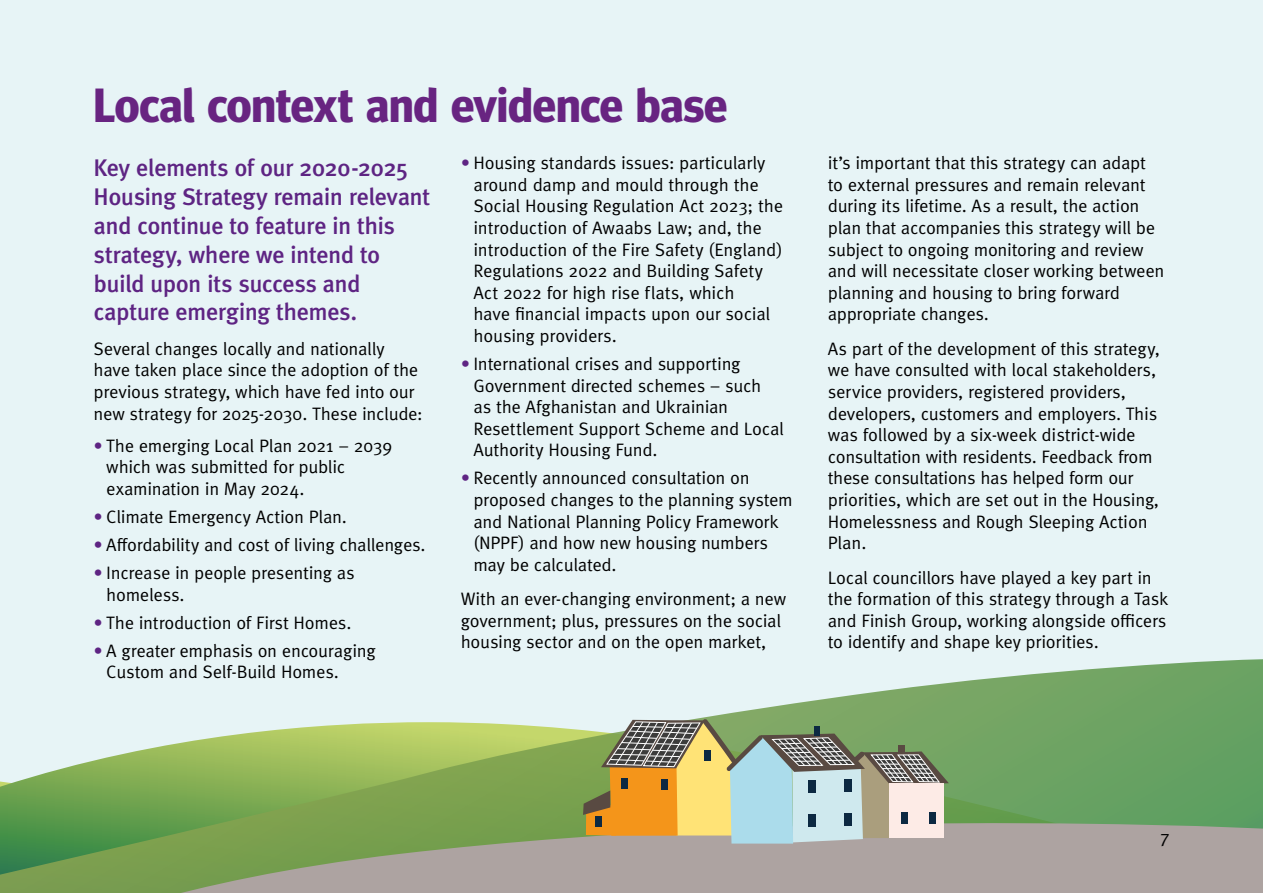
<style>
.page{position:relative;width:1263px;height:893px;background:#e7f4f6}
.page>*{position:absolute;margin:0;border:0;box-sizing:border-box;transform-origin:0 0}
.Heading_2{font:700 48px "Meta Headline Pro";letter-spacing:-.005em;color:#682481}
.Intro{font:500 24px/28.8px "Meta Pro";letter-spacing:-.03em;color:#5e2483}
.Paragraph_1{font:18px/21.6px "Meta Pro Norm";letter-spacing:-.02em;color:#000}
.s1{color:#5e2483}
</style>
<div class="page">
<svg style="left:0;top:659px;width:1263px;height:234px"></svg>
<svg style="left:59px;top:802px;width:1204px;height:91px;background:#92a17d"></svg>
<svg style="left:583px;top:719px;width:366px;height:125px;background:#aeaf8a"></svg>
<h2 class="Heading_2" style="left:94px;top:68px;width:635px">Local context and evidence base</h2>
<p class="Intro" style="left:94px;top:152px;width:338px">Key elements of our 2020-2025<br>Housing Strategy remain relevant and continue to feature in this strategy, where we intend to build upon its success and capture emerging themes.</p>
<p class="Paragraph_1" style="left:94px;top:337px;width:331px">Several changes locally and nationally have taken place since the adoption of the previous strategy, which have fed into our new strategy for 2025-2030. These include:</p>
<p class="Paragraph_1" style="left:106px;top:434px;width:288px;text-indent:-13px"><span class="s1">•</span> The emerging Local Plan 2021 – 2039 which was submitted for public examination in May 2024.</p>
<p class="Paragraph_1" style="left:94px;top:505px;width:255px"><span class="s1">•</span> Climate Emergency Action Plan.</p>
<p class="Paragraph_1" style="left:94px;top:533px;width:334px"><span class="s1">•</span> Affordability and cost of living challenges.</p>
<p class="Paragraph_1" style="left:106px;top:561px;width:250px;text-indent:-13px"><span class="s1">•</span> Increase in people presenting as homeless.</p>
<p class="Paragraph_1" style="left:94px;top:610px;width:259px"><span class="s1">•</span> The introduction of First Homes.</p>
<p class="Paragraph_1" style="left:106px;top:638px;width:271px;text-indent:-13px"><span class="s1">•</span> A greater emphasis on encouraging<br>Custom and Self-Build Homes.</p>
<p class="Paragraph_1" style="left:473px;top:151px;width:311px;text-indent:-13px"><span class="s1">•</span> Housing standards issues: particularly around damp and mould through the Social Housing Regulation Act 2023; the introduction of Awaabs Law; and, the introduction of the Fire Safety (England)<br>Regulations 2022 and Building Safety Act 2022 for high rise flats, which<br>have financial impacts upon our social housing providers.</p>
<p class="Paragraph_1" style="left:473px;top:352px;width:312px;text-indent:-13px"><span class="s1">•</span> International crises and supporting Government directed schemes – such as the Afghanistan and Ukrainian Resettlement Support Scheme and Local Authority Housing Fund.</p>
<p class="Paragraph_1" style="left:473px;top:466px;width:321px;text-indent:-13px"><span class="s1">•</span> Recently announced consultation on proposed changes to the planning system and National Planning Policy Framework (NPPF) and how new housing numbers may be calculated.</p>
<p class="Paragraph_1" style="left:461px;top:587px;width:327px">With an ever-changing environment; a new government; plus, pressures on the social housing sector and on the open market,</p>
<p class="Paragraph_1" style="left:828px;top:151px;width:338px">it’s important that this strategy can adapt to external pressures and remain relevant during its lifetime. As a result, the action plan that accompanies this strategy will be subject to ongoing monitoring and review and will necessitate closer working between planning and housing to bring forward appropriate changes.</p>
<p class="Paragraph_1" style="left:828px;top:337px;width:334px">As part of the development of this strategy, we have consulted with local stakeholders, service providers, registered providers, developers, customers and employers. This was followed by a six-week district-wide consultation with residents. Feedback from these consultations has helped form our priorities, which are set out in the Housing, Homelessness and Rough Sleeping Action Plan.</p>
<p class="Paragraph_1" style="left:828px;top:565px;width:342px">Local councillors have played a key part in the formation of this strategy through a Task and Finish Group, working alongside officers to identify and shape key priorities.</p>
<p class="Paragraph_1" style="left:1160px;top:825px;width:11px">7</p>
</div>
